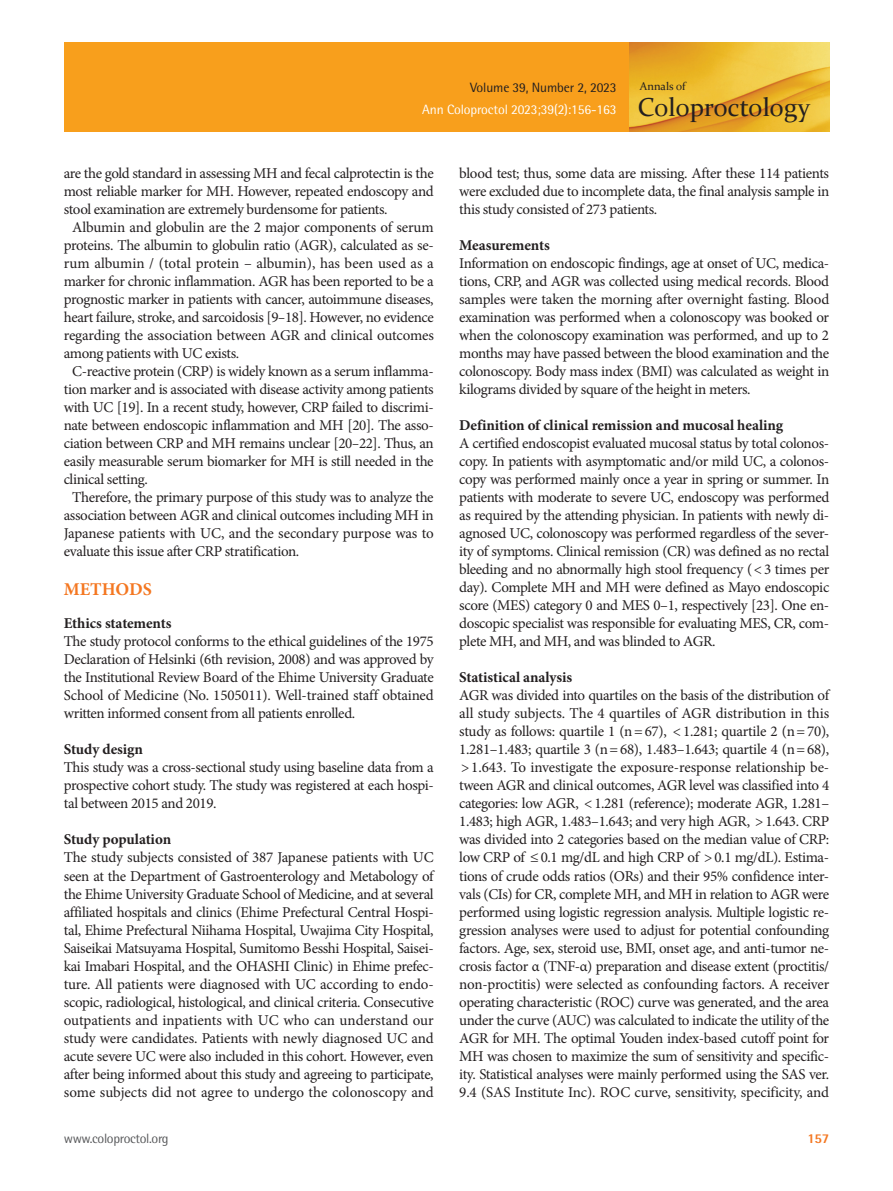
<style>
.page{position:relative;width:893px;height:1191px;background:#fff}
.page>*{position:absolute;margin:0;border:0;box-sizing:border-box;transform-origin:0 0}
.t1{font:25.95px "Constantia";color:#231f20}
.본문제목_대{font:700 18px "Minion Pro";letter-spacing:-.005em;color:#f47721}
.본문_앞단락0{font:15px/18px "Minion Pro";letter-spacing:-.025em;color:#231f20;text-align:justify}
.본문{font:15px/18px "Minion Pro";letter-spacing:-.025em;color:#231f20;text-align:justify}
.본문제목_중{font:700 15px "Minion Pro";letter-spacing:-.005em;color:#231f20}
.t2{font:13.5px "Rotis Semi Sans Std";letter-spacing:-.01em;color:#fff}
.t3{font:13.5px "Rotis Semi Sans Std";letter-spacing:-.01em;color:#231f20}
.t4{font:13.5px "Rotis Semi Sans Std";letter-spacing:-.025em;color:#57585a}
.t5{font:800 13.5px "Rotis Semi Sans Std";color:#f47721}
.t6{font:11.25px "Constantia";color:#231f20}
</style>
<div class="page">
<div style="left:64px;top:43px;width:565px;height:89px;background:#f89f1c"></div>
<img style="left:629px;top:43px;width:200px;height:89px">
<p class="t3" style="left:470px;top:80px;width:148px">Volume 39, Number 2, 2023</p>
<p class="t2" style="left:422px;top:102px;width:196px">Ann Coloproctol 2023;39(2):156-163</p>
<p class="t6" style="left:640px;top:79px;width:47px">Annals of</p>
<p class="t1" style="left:638px;top:90px;width:174px">Coloproctology</p>
<p class="본문" style="left:64px;top:164px;width:371px">are the gold standard in assessing MH and fecal calprotectin is the most reliable marker for MH. However, repeated endoscopy and stool examination are extremely burdensome for patients.</p>
<p class="본문" style="left:64px;top:218px;width:372px;text-indent:9px">Albumin and globulin are the 2 major components of serum proteins. The albumin to globulin ratio (AGR), calculated as se&shy;rum albumin / (total protein – albumin), has been used as a marker for chronic inflammation. AGR has been reported to be a prognostic marker in patients with cancer, autoimmune diseases, heart failure, stroke, and sarcoidosis [9–18]. However, no evidence regarding the association between AGR and clinical outcomes among patients with UC exists.</p>
<p class="본문" style="left:64px;top:362px;width:371px;text-indent:9px">C-reactive protein (CRP) is widely known as a serum inflamma&shy;tion marker and is associated with disease activity among patients with UC [19]. In a recent study, however, CRP failed to discrimi&shy;nate between endoscopic inflammation and MH [20]. The asso&shy;ciation between CRP and MH remains unclear [20–22]. Thus, an easily measurable serum biomarker for MH is still needed in the clinical setting.</p>
<p class="본문" style="left:64px;top:488px;width:371px;text-indent:9px">Therefore, the primary purpose of this study was to analyze the association between AGR and clinical outcomes including MH in Japanese patients with UC, and the secondary purpose was to evaluate this issue after CRP stratification.</p>
<p class="본문제목_대" style="left:64px;top:576px;width:90px">METHODS</p>
<p class="본문제목_중" style="left:64px;top:613px;width:109px">Ethics statements</p>
<p class="본문_앞단락0" style="left:64px;top:632px;width:372px">The study protocol conforms to the ethical guidelines of the 1975<br>Declaration of Helsinki (6th revision, 2008) and was approved by the Institutional Review Board of the Ehime University Graduate School of Medicine (No. 1505011). Well-trained staff obtained written informed consent from all patients enrolled.</p>
<p class="본문제목_중" style="left:64px;top:739px;width:81px">Study design</p>
<p class="본문_앞단락0" style="left:64px;top:758px;width:371px">This study was a cross-sectional study using baseline data from a prospective cohort study. The study was registered at each hospi&shy;tal between 2015 and 2019.</p>
<p class="본문제목_중" style="left:64px;top:829px;width:109px">Study population</p>
<p class="본문_앞단락0" style="left:64px;top:848px;width:372px">The study subjects consisted of 387 Japanese patients with UC seen at the Department of Gastroenterology and Metabology of the Ehime University Graduate School of Medicine, and at several affiliated hospitals and clinics (Ehime Prefectural Central Hospi&shy;tal, Ehime Prefectural Niihama Hospital, Uwajima City Hospital, Saiseikai Matsuyama Hospital, Sumitomo Besshi Hospital, Saisei&shy;kai Imabari Hospital, and the OHASHI Clinic) in Ehime prefec&shy;ture. All patients were diagnosed with UC according to endo&shy;scopic, radiological, histological, and clinical criteria. Consecutive outpatients and inpatients with UC who can understand our study were candidates. Patients with newly diagnosed UC and acute severe UC were also included in this cohort. However, even after being informed about this study and agreeing to participate, some subjects did not agree to undergo the colonoscopy and</p>
<p class="t4" style="left:64px;top:1130px;width:106px">www.coloproctol.org</p>
<p class="본문_앞단락0" style="left:459px;top:164px;width:371px">blood test; thus, some data are missing. After these 114 patients were excluded due to incomplete data, the final analysis sample in this study consisted of 273 patients.</p>
<p class="본문제목_중" style="left:459px;top:235px;width:92px">Measurements</p>
<p class="본문_앞단락0" style="left:459px;top:254px;width:372px">Information on endoscopic findings, age at onset of UC, medica&shy;tions, CRP, and AGR was collected using medical records. Blood samples were taken the morning after overnight fasting. Blood examination was performed when a colonoscopy was booked or when the colonoscopy examination was performed, and up to 2 months may have passed between the blood examination and the colonoscopy. Body mass index (BMI) was calculated as weight in kilograms divided by square of the height in meters.</p>
<p class="본문제목_중" style="left:459px;top:415px;width:325px">Definition of clinical remission and mucosal healing</p>
<p class="본문_앞단락0" style="left:459px;top:434px;width:372px">A certified endoscopist evaluated mucosal status by total colonos&shy;copy. In patients with asymptomatic and/or mild UC, a colonos&shy;copy was performed mainly once a year in spring or summer. In patients with moderate to severe UC, endoscopy was performed as required by the attending physician. In patients with newly di&shy;agnosed UC, colonoscopy was performed regardless of the sever&shy;ity of symptoms. Clinical remission (CR) was defined as no rectal bleeding and no abnormally high stool frequency (&lt; 3 times per day). Complete MH and MH were defined as Mayo endoscopic score (MES) category 0 and MES 0–1, respectively [23]. One en&shy;doscopic specialist was responsible for evaluating MES, CR, com&shy;plete MH, and MH, and was blinded to AGR.</p>
<p class="본문제목_중" style="left:459px;top:667px;width:114px">Statistical analysis</p>
<p class="본문_앞단락0" style="left:459px;top:686px;width:372px">AGR was divided into quartiles on the basis of the distribution of all study subjects. The 4 quartiles of AGR distribution in this study as follows: quartile 1 (n= 67), &lt; 1.281; quartile 2 (n= 70), 1.281–1.483; quartile 3 (n= 68), 1.483–1.643; quartile 4 (n= 68), &gt; 1.643. To investigate the exposure-response relationship be&shy;tween AGR and clinical outcomes, AGR level was classified into 4 categories: low AGR, &lt; 1.281 (reference); moderate AGR, 1.281– 1.483; high AGR, 1.483–1.643; and very high AGR, &gt; 1.643. CRP was divided into 2 categories based on the median value of CRP: low CRP of ≤ 0.1 mg/dL and high CRP of &gt; 0.1 mg/dL). Estima&shy;tions of crude odds ratios (ORs) and their 95% confidence inter&shy;vals (CIs) for CR, complete MH, and MH in relation to AGR were performed using logistic regression analysis. Multiple logistic re&shy;gression analyses were used to adjust for potential confounding factors. Age, sex, steroid use, BMI, onset age, and anti-tumor ne&shy;crosis factor α (TNF-α) preparation and disease extent (proctitis/ non-proctitis) were selected as confounding factors. A receiver operating characteristic (ROC) curve was generated, and the area under the curve (AUC) was calculated to indicate the utility of the AGR for MH. The optimal Youden index-based cutoff point for MH was chosen to maximize the sum of sensitivity and specific&shy;ity. Statistical analyses were mainly performed using the SAS ver.<br>9.4 (SAS Institute Inc). ROC curve, sensitivity, specificity, and</p>
<p class="t5" style="left:807px;top:1129px;width:23px">157</p>
</div>
